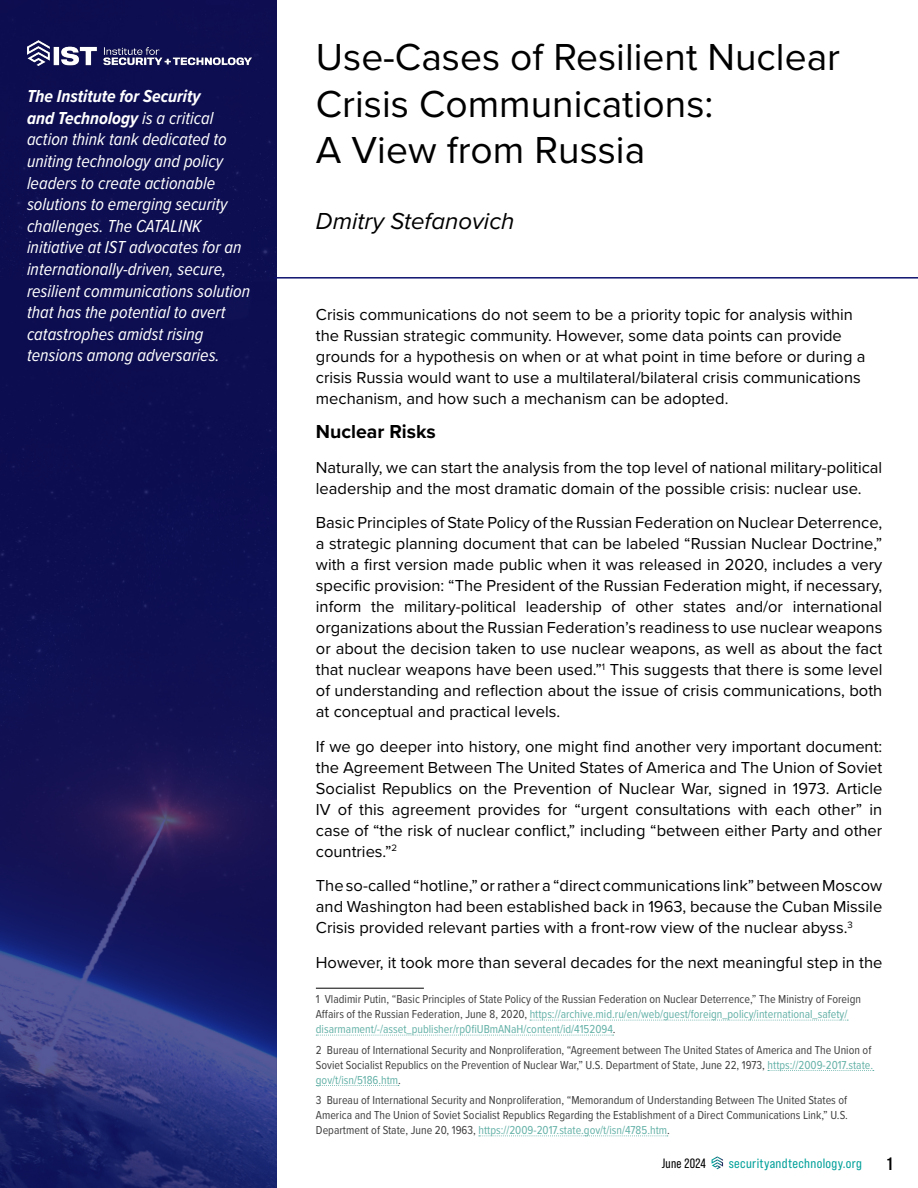
<style>
.page{position:relative;width:918px;height:1188px;background:#fff}
.page>*{position:absolute;margin:0;border:0;box-sizing:border-box;transform-origin:0 0}
.t1{font:39px/46.8px "Proxima Nova";color:#000}
.t2{font:italic 24px "Proxima Nova";color:#000}
.t3{font:700 19.5px "Proxima Nova";color:#000}
.t4{font:italic 18px/21.6px "Proxima Nova Cond";color:#fff}
.t5{font:700 18px "Bebas Neue Pro";color:#000}
.t6{font:16.5px/21px "Proxima Nova";color:#000;text-align:justify}
.t7{font:13.5px "Bebas Neue Pro Sm E Rg";letter-spacing:.025em;color:#00a099}
.t8{font:13.5px "Bebas Neue Pro";letter-spacing:.025em;color:#000}
.footnotes{font:12px/15px "Proxima Nova Cond";color:#404040}
.s1{font-weight:700}
.s2{color:#64b1a7}
</style>
<div class="page">
<svg style="left:712px;top:1156px;width:11px;height:13px"></svg>
<svg style="left:0;top:0;width:277px;height:1188px;background:#15175b"></svg>
<hr style="left:316px;top:988px;width:108px;height:1px;background:#000">
<svg style="left:530px;top:1020px;width:318px;height:1px"></svg>
<svg style="left:316px;top:1035px;width:298px;height:1px"></svg>
<svg style="left:768px;top:1070px;width:106px;height:1px"></svg>
<svg style="left:316px;top:1085px;width:83px;height:1px"></svg>
<svg style="left:479px;top:1136px;width:189px;height:1px"></svg>
<hr style="left:274px;top:277px;width:644px;height:2px;background:#0d116e">
<img style="left:27px;top:40px;width:225px;height:26px">
<p class="t4" style="left:27px;top:85px;width:225px"><span class="s1">The Institute for Security<br>and Technology</span> is a critical action think tank dedicated to uniting technology and policy leaders to create actionable solutions to emerging security challenges. The CATALINK initiative at IST advocates for an internationally-driven, secure, resilient communications solution that has the potential to avert catastrophes amidst rising tensions among adversaries.</p>
<p class="t1" style="left:316px;top:32px;width:526px">Use-Cases of Resilient Nuclear<br>Crisis Communications:</p>
<p class="t1" style="left:316px;top:125px;width:331px">A View from Russia</p>
<p class="t2" style="left:316px;top:203px;width:200px">Dmitry Stefanovich</p>
<p class="t6" style="left:316px;top:303px;width:551px;text-align:left">Crisis communications do not seem to be a priority topic for analysis within the Russian strategic community. However, some data points can provide grounds for a hypothesis on when or at what point in time before or during a crisis Russia would want to use a multilateral/bilateral crisis communications mechanism, and how such a mechanism can be adopted.</p>
<p class="t3" style="left:316px;top:417px;width:121px">Nuclear Risks</p>
<p class="t6" style="left:316px;top:456px;width:568px">Naturally, we can start the analysis from the top level of national military-political leadership and the most dramatic domain of the possible crisis: nuclear use.</p>
<p class="t6" style="left:316px;top:512px;width:568px">Basic Principles of State Policy of the Russian Federation on Nuclear Deterrence, a strategic planning document that can be labeled “Russian Nuclear Doctrine,” with a first version made public when it was released in 2020, includes a very specific provision: “The President of the Russian Federation might, if necessary, inform the military-political leadership of other states and/or international organizations about the Russian Federation’s readiness to use nuclear weapons or about the decision taken to use nuclear weapons, as well as about the fact that nuclear weapons have been used.”<sup>1</sup> This suggests that there is some level of understanding and reflection about the issue of crisis communications, both at conceptual and practical levels.</p>
<p class="t6" style="left:316px;top:735px;width:568px">If we go deeper into history, one might find another very important document: the Agreement Between The United States of America and The Union of Soviet Socialist Republics on the Prevention of Nuclear War, signed in 1973. Article IV of this agreement provides for “urgent consultations with each other” in case of “the risk of nuclear conflict,” including “between either Party and other countries.”<sup>2</sup></p>
<p class="t6" style="left:316px;top:875px;width:568px">The so-called “hotline,” or rather a “direct communications link” between Moscow and Washington had been established back in 1963, because the Cuban Missile Crisis provided relevant parties with a front-row view of the nuclear abyss.<sup>3</sup></p>
<p class="t6" style="left:316px;top:951px;width:568px">However, it took more than several decades for the next meaningful step in the</p>
<p class="footnotes" style="left:316px;top:991px;width:547px">1 Vladimir Putin, “Basic Principles of State Policy of the Russian Federation on Nuclear Deterrence,” The Ministry of Foreign<br>Affairs of the Russian Federation, June 8, 2020, <span class="s2">https://archive.mid.ru/en/web/guest/foreign_policy/international_safety/ disarmament/-/asset_publisher/rp0fiUBmANaH/content/id/4152094</span>.</p>
<p class="footnotes" style="left:316px;top:1042px;width:559px">2 Bureau of International Security and Nonproliferation, “Agreement between The United States of America and The Union of<br>Soviet Socialist Republics on the Prevention of Nuclear War,” U.S. Department of State, June 22, 1973, <span class="s2">https://2009-2017.state. gov/t/isn/5186.htm</span>.</p>
<p class="footnotes" style="left:316px;top:1092px;width:534px;text-align:justify">3 Bureau of International Security and Nonproliferation, “Memorandum of Understanding Between The United States of America and The Union of Soviet Socialist Republics Regarding the Establishment of a Direct Communications Link,” U.S.<br>Department of State, June 20, 1963, <span class="s2">https://2009-2017.state.gov/t/isn/4785.htm</span>.</p>
<p class="t8" style="left:662px;top:1155px;width:46px">June 2024</p>
<p class="t7" style="left:729px;top:1155px;width:135px">securityandtechnology.org</p>
<p class="t5" style="left:887px;top:1153px;width:7px">1</p>
</div>
